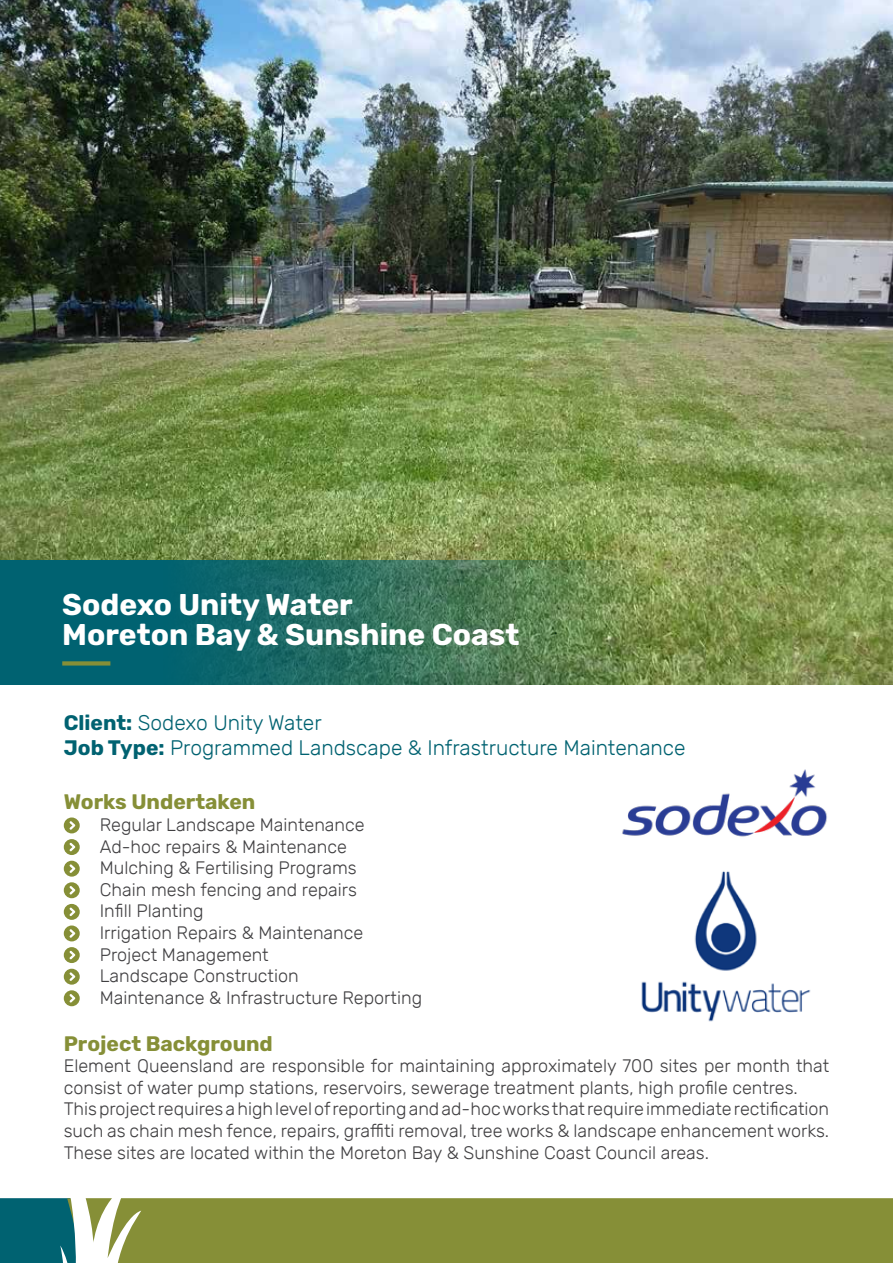
<style>
.page{position:relative;width:893px;height:1263px;background:#fff}
.page>*{position:absolute;margin:0;border:0;box-sizing:border-box;transform-origin:0 0}
.t1{font:700 30px/30px "Rubik";color:#fff}
.t2{font:300 21px/25.2px "Rubik";color:#006271}
.t3{font:700 21px "Rubik";color:#868f37}
.t4{font:300 18px/21.6px "Rubik";color:#414042}
.s1{font-weight:700}
</style>
<div class="page">
<img style="left:0;top:0;width:893px;height:684px">
<svg style="left:0;top:560px;width:648px;height:124px;background:#2d7162"></svg>
<svg style="left:62px;top:661px;width:48px;height:4px"></svg>
<svg style="left:64px;top:817px;width:16px;height:16px"></svg>
<svg style="left:64px;top:839px;width:16px;height:16px"></svg>
<svg style="left:64px;top:861px;width:16px;height:37px"></svg>
<svg style="left:64px;top:904px;width:16px;height:37px"></svg>
<svg style="left:64px;top:947px;width:16px;height:16px"></svg>
<svg style="left:64px;top:969px;width:16px;height:37px"></svg>
<img style="left:641px;top:871px;width:170px;height:151px">
<div style="left:141px;top:1198px;width:752px;height:65px;background:#868f37"></div>
<svg style="left:0;top:1198px;width:141px;height:65px"></svg>
<img style="left:622px;top:769px;width:205px;height:68px">
<h1 class="t1" style="left:62px;top:591px;width:459px">Sodexo Unity Water<br>Moreton Bay &amp; Sunshine Coast</h1>
<p class="t2" style="left:64px;top:711px;width:623px"><span class="s1">Client:</span> Sodexo Unity Water<br><span class="s1">Job Type:</span> Programmed Landscape &amp; Infrastructure Maintenance</p>
<p class="t3" style="left:64px;top:790px;width:193px">Works Undertaken</p>
<p class="t4" style="left:100px;top:814px;width:324px">Regular Landscape Maintenance<br>Ad-hoc repairs &amp; Maintenance<br>Mulching &amp; Fertilising Programs<br>Chain mesh fencing and repairs<br>Infill Planting<br>Irrigation Repairs &amp; Maintenance<br>Project Management<br>Landscape Construction<br>Maintenance &amp; Infrastructure Reporting</p>
<p class="t3" style="left:64px;top:1031px;width:211px">Project Background</p>
<p class="t4" style="left:64px;top:1056px;width:767px">Element Queensland are responsible for maintaining approximately 700 sites per month that consist of water pump stations, reservoirs, sewerage treatment plants, high profile centres.<br>This project requires a high level of reporting and ad-hoc works that require immediate rectification such as chain mesh fence, repairs, graffiti removal, tree works &amp; landscape enhancement works.<br>These sites are located within the Moreton Bay &amp; Sunshine Coast Council areas.</p>
</div>
